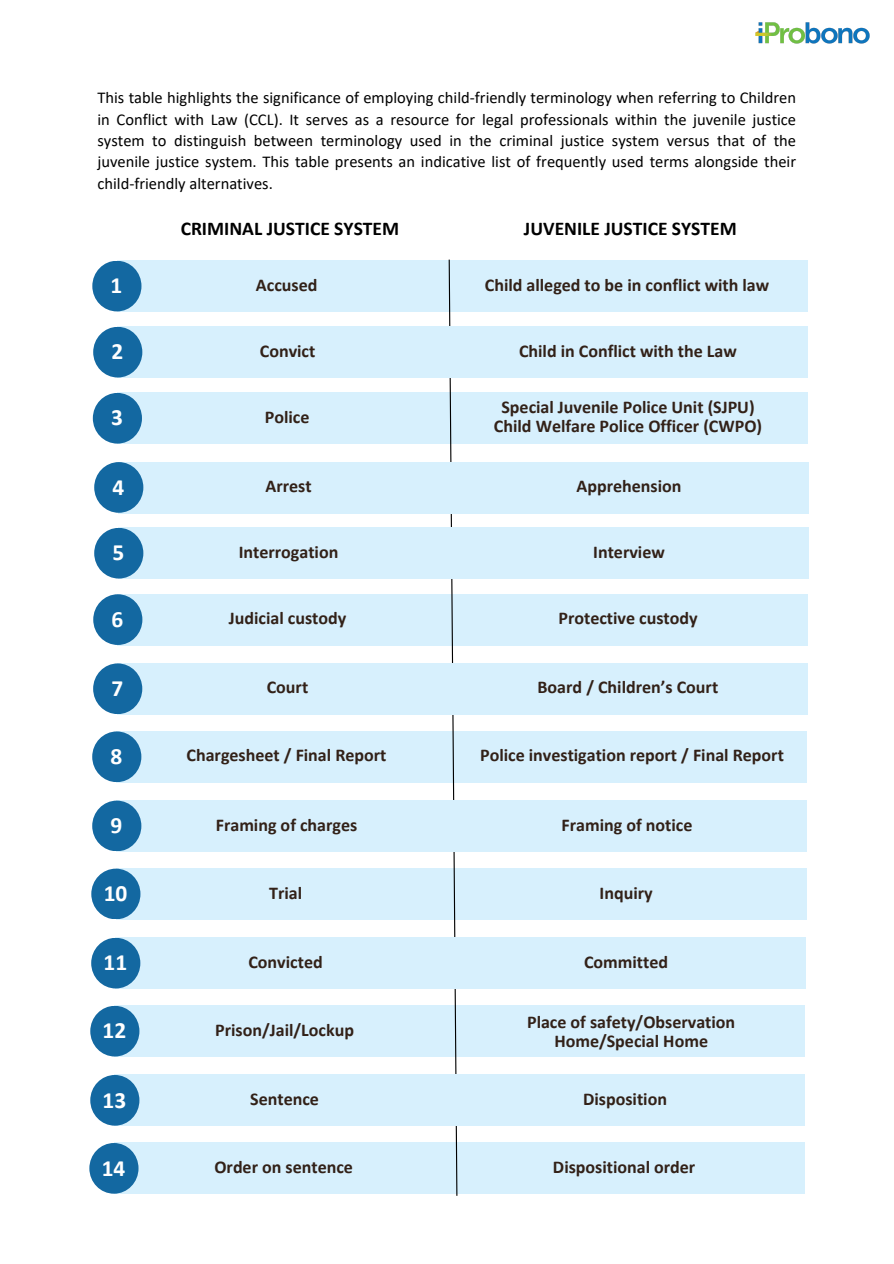
<style>
.page{position:relative;width:894px;height:1264px;background:#fff}
.page>*{position:absolute;margin:0;border:0;box-sizing:border-box;transform-origin:0 0}
.t1{font:700 23.25px "Calibri";color:#fff}
.t2{font:700 19.5px "Calibri";color:#000}
.t3{font:700 18px/19.2px "Calibri";color:#322118;text-align:center}
.t4{font:16.5px/21.3px "Calibri";color:#000;text-align:justify}
</style>
<div class="page">
<div style="left:117px;top:260px;width:689px;height:52px;background:#d7f0fd"></div>
<div style="left:117px;top:393px;width:690px;height:51px;background:#d7f0fd"></div>
<div style="left:118px;top:594px;width:689px;height:51px;background:#d7f0fd"></div>
<div style="left:117px;top:731px;width:689px;height:51px;background:#d7f0fd"></div>
<div style="left:116px;top:868px;width:689px;height:51px;background:#d7f0fd"></div>
<div style="left:115px;top:1005px;width:689px;height:51px;background:#d7f0fd"></div>
<div style="left:114px;top:1142px;width:690px;height:52px;background:#d7f0fd"></div>
<svg style="left:448px;top:259px;width:10px;height:937px"></svg>
<div style="left:92px;top:261px;width:49px;height:50px;background:#1368a1;border-radius:50%"></div>
<div style="left:93px;top:393px;width:49px;height:50px;background:#1368a1;border-radius:50%"></div>
<div style="left:119px;top:462px;width:689px;height:51px;background:#d7f0fd"></div>
<div style="left:94px;top:462px;width:49px;height:50px;background:#1368a1;border-radius:50%"></div>
<div style="left:93px;top:594px;width:49px;height:51px;background:#1368a1;border-radius:50%"></div>
<div style="left:118px;top:663px;width:689px;height:51px;background:#d7f0fd"></div>
<div style="left:93px;top:663px;width:49px;height:51px;background:#1368a1;border-radius:50%"></div>
<div style="left:92px;top:731px;width:49px;height:51px;background:#1368a1;border-radius:50%"></div>
<div style="left:117px;top:800px;width:689px;height:51px;background:#d7f0fd"></div>
<div style="left:92px;top:800px;width:49px;height:51px;background:#1368a1;border-radius:50%"></div>
<div style="left:91px;top:868px;width:49px;height:51px;background:#1368a1;border-radius:50%"></div>
<div style="left:116px;top:937px;width:689px;height:51px;background:#d7f0fd"></div>
<div style="left:91px;top:937px;width:49px;height:51px;background:#1368a1;border-radius:50%"></div>
<div style="left:90px;top:1005px;width:49px;height:51px;background:#1368a1;border-radius:50%"></div>
<div style="left:115px;top:1074px;width:689px;height:52px;background:#d7f0fd"></div>
<div style="left:90px;top:1074px;width:49px;height:51px;background:#1368a1;border-radius:50%"></div>
<div style="left:89px;top:1142px;width:49px;height:51px;background:#1368a1;border-radius:50%"></div>
<div style="left:118px;top:326px;width:689px;height:52px;background:#d7f0fd"></div>
<div style="left:93px;top:327px;width:49px;height:50px;background:#1368a1;border-radius:50%"></div>
<div style="left:119px;top:527px;width:689px;height:52px;background:#d7f0fd"></div>
<div style="left:94px;top:528px;width:49px;height:50px;background:#1368a1;border-radius:50%"></div>
<img style="left:755px;top:22px;width:115px;height:22px">
<p class="t4" style="left:97px;top:88px;width:700px">This table highlights the significance of employing child-friendly terminology when referring to Children in Conflict with Law (CCL). It serves as a resource for legal professionals within the juvenile justice system to distinguish between terminology used in the criminal justice system versus that of the juvenile justice system. This table presents an indicative list of frequently used terms alongside their child-friendly alternatives.</p>
<p class="t2" style="left:181px;top:220px;width:220px">CRIMINAL JUSTICE SYSTEM</p>
<p class="t2" style="left:524px;top:220px;width:214px">JUVENILE JUSTICE SYSTEM</p>
<h1 class="t1" style="left:111px;top:276px;width:13px">1</h1>
<h1 class="t3" style="left:256px;top:276px;width:63px">Accused</h1>
<h2 class="t3" style="left:484px;top:276px;width:286px">Child alleged to be in conflict with law</h2>
<p class="t1" style="left:111px;top:342px;width:13px">2</p>
<h2 class="t3" style="left:260px;top:343px;width:57px">Convict</h2>
<h2 class="t3" style="left:519px;top:343px;width:219px">Child in Conflict with the Law</h2>
<p class="t1" style="left:111px;top:408px;width:13px">3</p>
<h2 class="t3" style="left:265px;top:409px;width:46px">Police</h2>
<h2 class="t3" style="left:494px;top:398px;width:270px">Special Juvenile Police Unit (SJPU)<br>Child Welfare Police Officer (CWPO)</h2>
<p class="t1" style="left:112px;top:477px;width:13px">4</p>
<h2 class="t3" style="left:265px;top:478px;width:48px">Arrest</h2>
<h2 class="t3" style="left:576px;top:478px;width:106px">Apprehension</h2>
<p class="t1" style="left:112px;top:543px;width:13px">5</p>
<h2 class="t3" style="left:239px;top:543px;width:101px">Interrogation</h2>
<h2 class="t3" style="left:593px;top:543px;width:73px">Interview</h2>
<p class="t1" style="left:111px;top:609px;width:13px">6</p>
<h2 class="t3" style="left:229px;top:610px;width:119px">Judicial custody</h2>
<h2 class="t3" style="left:558px;top:610px;width:141px">Protective custody</h2>
<p class="t1" style="left:111px;top:678px;width:13px">7</p>
<h2 class="t3" style="left:267px;top:679px;width:43px">Court</h2>
<h2 class="t3" style="left:537px;top:679px;width:182px">Board / Children’s Court</h2>
<p class="t1" style="left:110px;top:746px;width:13px">8</p>
<h2 class="t3" style="left:186px;top:747px;width:201px">Chargesheet / Final Report</h2>
<h2 class="t3" style="left:480px;top:747px;width:305px">Police investigation report / Final Report</h2>
<p class="t1" style="left:110px;top:815px;width:13px">9</p>
<h2 class="t3" style="left:216px;top:816px;width:143px">Framing of charges</h2>
<h2 class="t3" style="left:561px;top:816px;width:132px">Framing of notice</h2>
<p class="t1" style="left:104px;top:883px;width:25px">10</p>
<h2 class="t3" style="left:269px;top:884px;width:34px">Trial</h2>
<h2 class="t3" style="left:599px;top:884px;width:55px">Inquiry</h2>
<p class="t1" style="left:103px;top:952px;width:25px">11</p>
<h2 class="t3" style="left:248px;top:953px;width:76px">Convicted</h2>
<h2 class="t3" style="left:584px;top:953px;width:86px">Committed</h2>
<p class="t1" style="left:103px;top:1020px;width:25px">12</p>
<h2 class="t3" style="left:215px;top:1021px;width:140px">Prison/Jail/Lockup</h2>
<h2 class="t3" style="left:527px;top:1013px;width:209px">Place of safety/Observation<br>Home/Special Home</h2>
<p class="t1" style="left:103px;top:1090px;width:25px">13</p>
<h2 class="t3" style="left:250px;top:1090px;width:70px">Sentence</h2>
<h2 class="t3" style="left:583px;top:1090px;width:85px">Disposition</h2>
<p class="t1" style="left:102px;top:1158px;width:25px">14</p>
<h2 class="t3" style="left:214px;top:1158px;width:140px">Order on sentence</h2>
<h2 class="t3" style="left:553px;top:1158px;width:144px">Dispositional order</h2>
</div>
